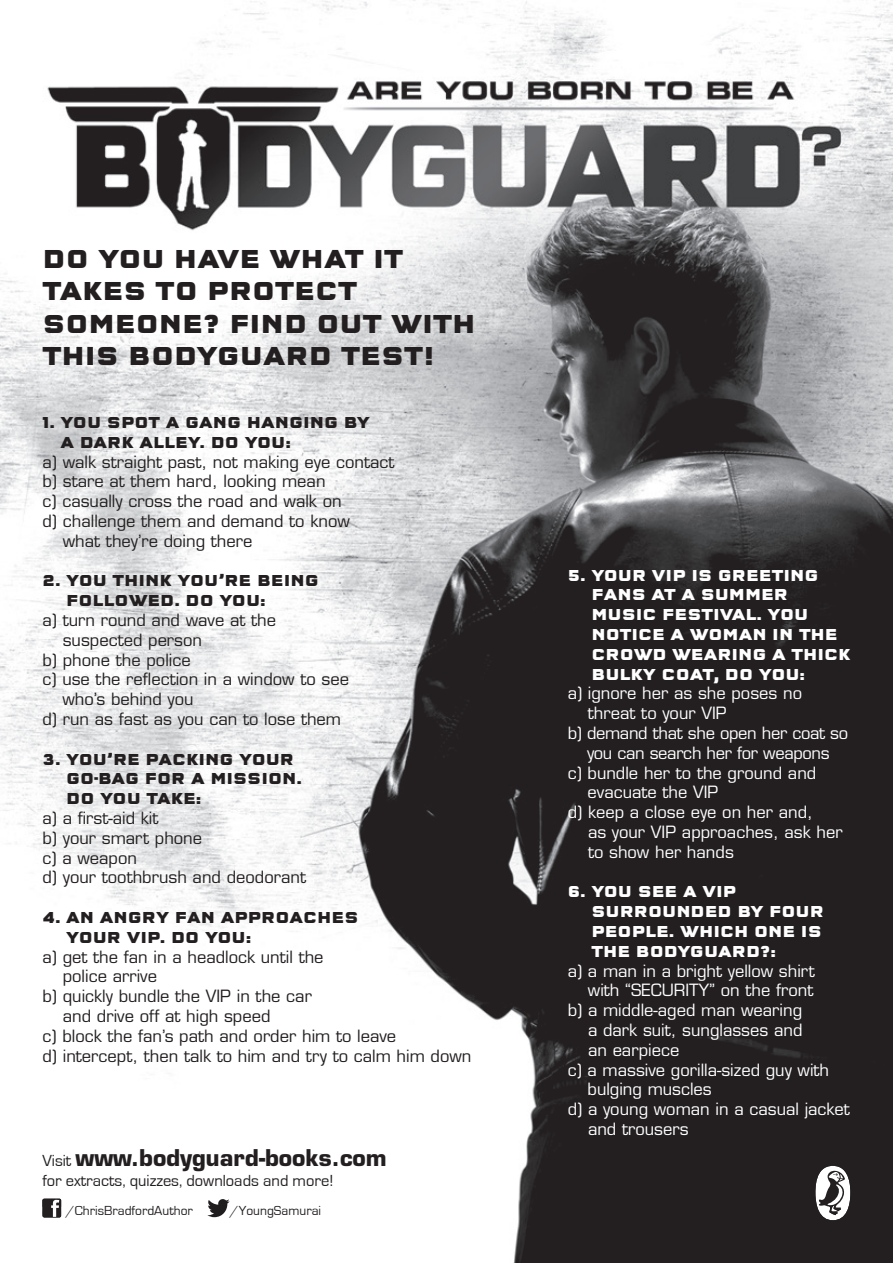
<style>
.page{position:relative;width:893px;height:1263px;background:#fff}
.page>*{position:absolute;margin:0;border:0;box-sizing:border-box;transform-origin:0 0}
.t1{font:900 27px/32.4px "Q Type Pro Square";color:#231f20}
.t2{font:700 22.5px "Eurostile";color:#231f20}
.t3{font:16.5px/19.8px "Eurostile";color:#231f20}
.t4{font:16.5px "Eurostile";color:#fff}
.t5{font:900 16.5px/19.8px "Q Type Pro Square";color:#231f20}
.t6{font:900 16.5px/19.8px "Q Type Pro Square";color:#fff}
.t7{font:16.5px "Eurostile";letter-spacing:-.02em;color:#fff}
.t8{font:16.5px "Eurostile";color:#231f20}
.t9{font:13.5px "Eurostile";color:#231f20}
.s1{font-weight:400;font-size:16.5px}
</style>
<div class="page">
<img style="left:0;top:0;width:893px;height:1263px">
<svg style="left:43px;top:1199px;width:18px;height:18px"></svg>
<svg style="left:207px;top:1199px;width:23px;height:18px"></svg>
<svg style="left:813px;top:1165px;width:40px;height:56px"></svg>
<h1 class="t1" style="left:43px;top:242px;width:435px">DO YOU HAVE WHAT IT<br>TAKES TO PROTECT<br>SOMEONE? FIND OUT WITH<br>THIS BODYGUARD TEST!</h1>
<p class="t5" style="left:61px;top:412px;width:311px;text-indent:-18px">1. YOU SPOT A GANG HANGING BY<br>A DARK ALLEY. DO YOU:</p>
<p class="t3" style="left:43px;top:452px;width:353px">a) walk straight past, not making eye contact</p>
<p class="t3" style="left:43px;top:471px;width:285px">b) stare at them hard, looking mean</p>
<p class="t3" style="left:43px;top:491px;width:301px">c) casually cross the road and walk on</p>
<p class="t3" style="left:43px;top:511px;width:309px">d) challenge them and demand to know</p>
<p class="t3" style="left:63px;top:531px;width:191px">what they’re doing there</p>
<p class="t5" style="left:66px;top:571px;width:254px;text-indent:-24px">2. YOU THINK YOU’RE BEING<br>FOLLOWED. DO YOU:</p>
<p class="t3" style="left:43px;top:610px;width:235px">a) turn round and wave at the</p>
<p class="t3" style="left:63px;top:630px;width:141px">suspected person</p>
<p class="t3" style="left:43px;top:650px;width:150px">b) phone the police</p>
<p class="t3" style="left:43px;top:669px;width:308px">c) use the reflection in a window to see</p>
<p class="t3" style="left:62px;top:689px;width:133px">who’s behind you</p>
<p class="t3" style="left:43px;top:709px;width:300px">d) run as fast as you can to lose them</p>
<p class="t5" style="left:66px;top:749px;width:237px;text-indent:-24px">3. YOU’RE PACKING YOUR<br>GO-BAG FOR A MISSION.<br>DO YOU TAKE:</p>
<p class="t3" style="left:43px;top:808px;width:265px">a) a first-aid kit<br>b) your smart phone<br>c) a weapon<br>d) your toothbrush and deodorant</p>
<p class="t5" style="left:66px;top:907px;width:294px;text-indent:-24px">4. AN ANGRY FAN APPROACHES<br>YOUR VIP. DO YOU:</p>
<p class="t3" style="left:43px;top:947px;width:283px">a) get the fan in a headlock until the</p>
<p class="t3" style="left:63px;top:966px;width:96px">police arrive</p>
<p class="t3" style="left:43px;top:986px;width:271px">b) quickly bundle the VIP in the car</p>
<p class="t3" style="left:63px;top:1006px;width:209px">and drive off at high speed</p>
<p class="t3" style="left:43px;top:1026px;width:355px">c) block the fan’s path and order him to leave</p>
<p class="t3" style="left:43px;top:1046px;width:430px">d) intercept, then talk to him and try to calm him down</p>
<h2 class="t2" style="left:43px;top:1144px;width:346px"><span class="s1">Visit</span> www.bodyguard-books.com</h2>
<p class="t8" style="left:43px;top:1171px;width:292px">for extracts, quizzes, downloads and more!</p>
<p class="t9" style="left:66px;top:1203px;width:128px">/ChrisBradfordAuthor</p>
<p class="t9" style="left:230px;top:1203px;width:93px">/YoungSamurai</p>
<p class="t6" style="left:591px;top:565px;width:261px;text-indent:-24px">5. YOUR VIP IS GREETING<br>FANS AT A SUMMER<br>MUSIC FESTIVAL. YOU<br>NOTICE A WOMAN IN THE<br>CROWD WEARING A THICK<br>BULKY COAT, DO YOU:</p>
<p class="t4" style="left:568px;top:683px;width:236px">a) ignore her as she poses no</p>
<p class="t4" style="left:588px;top:703px;width:140px">threat to your VIP</p>
<p class="t7" style="left:568px;top:723px;width:282px">b) demand that she open her coat so</p>
<p class="t7" style="left:587px;top:743px;width:244px">you can search her for weapons</p>
<p class="t4" style="left:568px;top:763px;width:250px">c) bundle her to the ground and</p>
<p class="t4" style="left:587px;top:782px;width:132px">evacuate the VIP</p>
<p class="t4" style="left:568px;top:802px;width:247px">d) keep a close eye on her and,</p>
<p class="t4" style="left:588px;top:822px;width:256px">as your VIP approaches, ask her</p>
<p class="t4" style="left:588px;top:842px;width:147px">to show her hands</p>
<p class="t6" style="left:591px;top:882px;width:234px;text-indent:-24px">6. YOU SEE A VIP<br>SURROUNDED BY FOUR<br>PEOPLE. WHICH ONE IS<br>THE BODYGUARD?:</p>
<p class="t4" style="left:568px;top:961px;width:249px">a) a man in a bright yellow shirt</p>
<p class="t4" style="left:588px;top:980px;width:227px">with “SECURITY” on the front</p>
<p class="t4" style="left:568px;top:1000px;width:236px">b) a middle-aged man wearing</p>
<p class="t4" style="left:588px;top:1020px;width:216px">a dark suit, sunglasses and</p>
<p class="t4" style="left:588px;top:1040px;width:93px">an earpiece</p>
<p class="t4" style="left:568px;top:1060px;width:263px">c) a massive gorilla-sized guy with</p>
<p class="t4" style="left:587px;top:1079px;width:126px">bulging muscles</p>
<p class="t4" style="left:568px;top:1099px;width:284px">d) a young woman in a casual jacket</p>
<p class="t4" style="left:588px;top:1119px;width:102px">and trousers</p>
</div>
